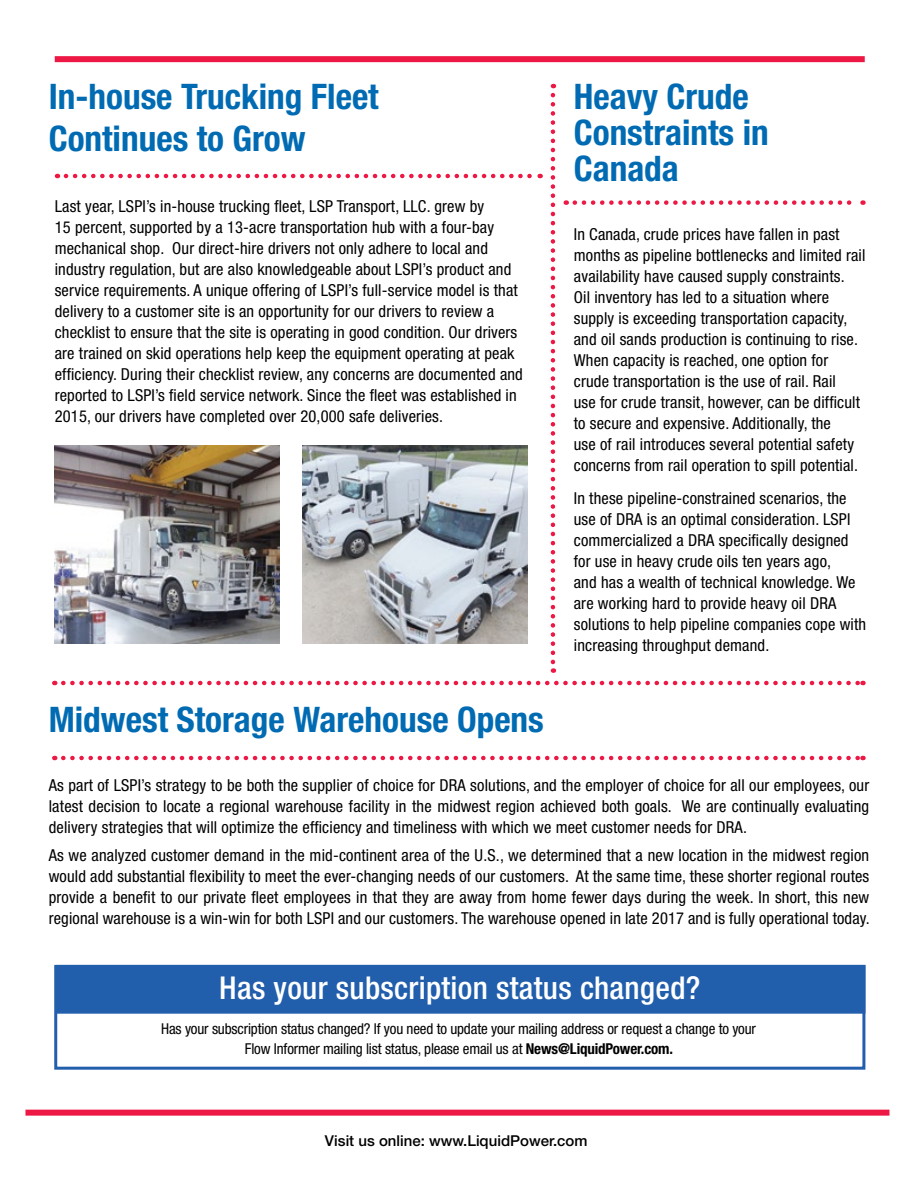
<style>
.page{position:relative;width:918px;height:1188px;background:#fff}
.page>*{position:absolute;margin:0;border:0;box-sizing:border-box;transform-origin:0 0}
.t1{font:700 condensed 35.25px/36px "Helvetica Neue LT Pro";color:#006bb3}
.t2{font:500 condensed 31.5px "Helvetica Neue LT Pro";letter-spacing:.01em;color:#fff}
.t3{font:condensed 16.5px/21px "Helvetica Neue LT Pro";letter-spacing:.01em;color:#000}
.t4{font:condensed 15px/19.5px "Helvetica Neue LT Pro";letter-spacing:-.01em;color:#000;text-align:center}
.t5{font:500 15px "Helvetica Neue LT Pro";color:#000}
.s1{font-weight:700}
</style>
<div class="page">
<div style="left:25px;top:1110px;width:864px;height:6px;background:#ed1844"></div>
<img style="left:303px;top:445px;width:224px;height:199px">
<img style="left:55px;top:445px;width:224px;height:199px">
<div style="left:55px;top:56px;width:810px;height:6px;background:#ed1844"></div>
<svg style="left:66px;top:174px;width:475px;height:4px"></svg>
<svg style="left:575px;top:200px;width:288px;height:5px"></svg>
<svg style="left:551px;top:95px;width:4px;height:578px"></svg>
<svg style="left:63px;top:756px;width:801px;height:4px"></svg>
<div style="left:54px;top:965px;width:811px;height:105px;border:3px solid #215eac"></div>
<div style="left:56px;top:965px;width:809px;height:49px;background:#215eac;border:2px solid #215eac"></div>
<svg style="left:63px;top:681px;width:801px;height:4px"></svg>
<p class="t1" style="left:49px;top:78px;width:332px">In-house Trucking Fleet</p>
<p class="t1" style="left:49px;top:120px;width:258px">Continues to Grow</p>
<p class="t3" style="left:55px;top:195px;width:470px">Last year, LSPI’s in-house trucking fleet, LSP Transport, LLC. grew by<br>15 percent, supported by a 13-acre transportation hub with a four-bay mechanical shop. Our direct-hire drivers not only adhere to local and industry regulation, but are also knowledgeable about LSPI’s product and service requirements. A unique offering of LSPI’s full-service model is that delivery to a customer site is an opportunity for our drivers to review a checklist to ensure that the site is operating in good condition. Our drivers are trained on skid operations help keep the equipment operating at peak efficiency. During their checklist review, any concerns are documented and reported to LSPI’s field service network. Since the fleet was established in 2015, our drivers have completed over 20,000 safe deliveries.</p>
<p class="t1" style="left:49px;top:701px;width:497px">Midwest Storage Warehouse Opens</p>
<p class="t1" style="left:574px;top:78px;width:196px">Heavy Crude<br>Constraints in<br>Canada</p>
<p class="t3" style="left:574px;top:223px;width:293px">In Canada, crude prices have fallen in past months as pipeline bottlenecks and limited rail availability have caused supply constraints.<br>Oil inventory has led to a situation where supply is exceeding transportation capacity, and oil sands production is continuing to rise.<br>When capacity is reached, one option for crude transportation is the use of rail. Rail<br>use for crude transit, however, can be difficult to secure and expensive. Additionally, the<br>use of rail introduces several potential safety concerns from rail operation to spill potential.</p>
<p class="t3" style="left:574px;top:488px;width:294px">In these pipeline-constrained scenarios, the use of DRA is an optimal consideration. LSPI commercialized a DRA specifically designed for use in heavy crude oils ten years ago,<br>and has a wealth of technical knowledge. We are working hard to provide heavy oil DRA solutions to help pipeline companies cope with increasing throughput demand.</p>
<p class="t3" style="left:49px;top:775px;width:822px;text-align:justify">As part of LSPI’s strategy to be both the supplier of choice for DRA solutions, and the employer of choice for all our employees, our latest decision to locate a regional warehouse facility in the midwest region achieved both goals. We are continually evaluating delivery strategies that will optimize the efficiency and timeliness with which we meet customer needs for DRA.</p>
<p class="t3" style="left:49px;top:845px;width:823px;text-align:justify">As we analyzed customer demand in the mid-continent area of the U.S., we determined that a new location in the midwest region would add substantial flexibility to meet the ever-changing needs of our customers. At the same time, these shorter regional routes provide a benefit to our private fleet employees in that they are away from home fewer days during the week. In short, this new regional warehouse is a win-win for both LSPI and our customers. The warehouse opened in late 2017 and is fully operational today.</p>
<p class="t2" style="left:219px;top:969px;width:483px">Has your subscription status changed?</p>
<p class="t4" style="left:161px;top:1019px;width:596px">Has your subscription status changed? If you need to update your mailing address or request a change to your<br>Flow Informer mailing list status, please email us at <span class="s1">News@LiquidPower.com.</span></p>
<p class="t5" style="left:325px;top:1132px;width:264px">Visit us online: www.LiquidPower.com</p>
</div>
